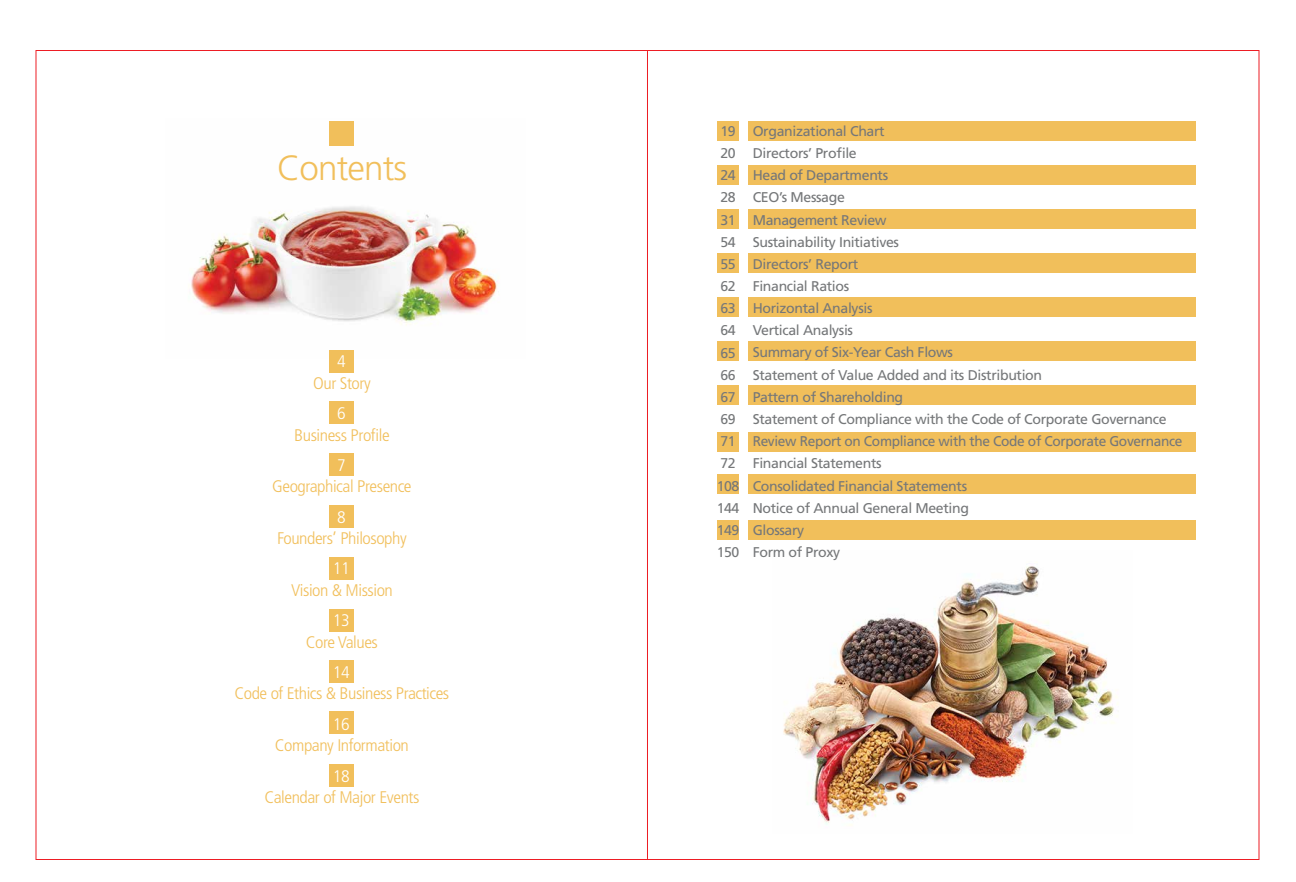
<style>
.page{position:relative;width:1296px;height:882px;background:#fff}
.page>*{position:absolute;margin:0;border:0;box-sizing:border-box;transform-origin:0 0}
.t1{font:300 35px "Frutiger LT Std";letter-spacing:-.025em;color:#f1bf5b}
.t2{font:300 condensed 16.8px "Frutiger LT Std";letter-spacing:-.025em;color:#f1bf5b;scale:1.07 1}
.t3{font:300 condensed 16.8px "Frutiger LT Std";letter-spacing:-.025em;color:#fff;scale:1.07 1}
.t4{font:14.1px/22.2px "Frutiger LT Std";letter-spacing:-.025em;color:#757779}
</style>
<div class="page">
<img style="left:783px;top:566px;width:335px;height:260px">
<img style="left:191px;top:121px;width:308px;height:237px">
<hr style="left:647px;top:52px;width:1px;height:807px;background:#ed1d24">
<div style="left:717px;top:121px;width:22px;height:19px;background:#f1bf5b"></div>
<div style="left:717px;top:165px;width:22px;height:19px;background:#f1bf5b"></div>
<div style="left:717px;top:209px;width:22px;height:19px;background:#f1bf5b"></div>
<div style="left:717px;top:253px;width:22px;height:20px;background:#f1bf5b"></div>
<div style="left:717px;top:297px;width:22px;height:20px;background:#f1bf5b"></div>
<div style="left:717px;top:341px;width:22px;height:20px;background:#f1bf5b"></div>
<div style="left:717px;top:385px;width:22px;height:20px;background:#f1bf5b"></div>
<div style="left:717px;top:432px;width:22px;height:20px;background:#f1bf5b"></div>
<div style="left:717px;top:475px;width:22px;height:19px;background:#f1bf5b"></div>
<div style="left:749px;top:121px;width:447px;height:19px;background:#f1bf5b"></div>
<div style="left:749px;top:165px;width:447px;height:19px;background:#f1bf5b"></div>
<div style="left:749px;top:209px;width:447px;height:19px;background:#f1bf5b"></div>
<div style="left:749px;top:253px;width:447px;height:20px;background:#f1bf5b"></div>
<div style="left:749px;top:297px;width:447px;height:20px;background:#f1bf5b"></div>
<div style="left:749px;top:341px;width:447px;height:20px;background:#f1bf5b"></div>
<div style="left:749px;top:385px;width:447px;height:20px;background:#f1bf5b"></div>
<div style="left:749px;top:432px;width:447px;height:20px;background:#f1bf5b"></div>
<div style="left:749px;top:475px;width:447px;height:19px;background:#f1bf5b"></div>
<div style="left:717px;top:520px;width:22px;height:20px;background:#f1bf5b"></div>
<div style="left:749px;top:520px;width:447px;height:20px;background:#f1bf5b"></div>
<div style="left:330px;top:121px;width:24px;height:24px;background:#f1bf5b"></div>
<div style="left:330px;top:350px;width:24px;height:22px;background:#f1bf5b"></div>
<div style="left:330px;top:402px;width:24px;height:22px;background:#f1bf5b"></div>
<div style="left:330px;top:453px;width:24px;height:23px;background:#f1bf5b"></div>
<div style="left:330px;top:505px;width:24px;height:23px;background:#f1bf5b"></div>
<div style="left:330px;top:557px;width:24px;height:23px;background:#f1bf5b"></div>
<div style="left:330px;top:609px;width:24px;height:22px;background:#f1bf5b"></div>
<div style="left:330px;top:661px;width:24px;height:22px;background:#f1bf5b"></div>
<div style="left:330px;top:711px;width:24px;height:23px;background:#f1bf5b"></div>
<div style="left:330px;top:764px;width:24px;height:23px;background:#f1bf5b"></div>
<p class="t1" style="left:277px;top:148px;width:132px">Contents</p>
<p class="t3" style="left:337px;top:352px;width:10px">4</p>
<p class="t3" style="left:337px;top:404px;width:10px">6</p>
<p class="t3" style="left:337px;top:455px;width:10px">7</p>
<p class="t3" style="left:337px;top:507px;width:10px">8</p>
<p class="t3" style="left:333px;top:559px;width:17px">11</p>
<p class="t3" style="left:333px;top:611px;width:17px">13</p>
<p class="t3" style="left:333px;top:663px;width:17px">14</p>
<p class="t3" style="left:333px;top:714px;width:17px">16</p>
<p class="t3" style="left:333px;top:766px;width:17px">18</p>
<p class="t2" style="left:313px;top:373px;width:55px">Our Story</p>
<p class="t2" style="left:294px;top:425px;width:91px">Business Profile</p>
<p class="t2" style="left:272px;top:477px;width:132px">Geographical Presence</p>
<p class="t2" style="left:277px;top:529px;width:123px">Founders’ Philosophy</p>
<p class="t2" style="left:291px;top:581px;width:97px">Vision &amp; Mission</p>
<p class="t2" style="left:306px;top:632px;width:69px">Core Values</p>
<p class="t2" style="left:235px;top:684px;width:202px">Code of Ethics &amp; Business Practices</p>
<p class="t2" style="left:275px;top:736px;width:127px">Company Information</p>
<p class="t2" style="left:264px;top:788px;width:146px">Calendar of Major Events</p>
<p class="t4" style="left:717px;top:120px;width:24px">19<br>20<br>24<br>28<br>31<br>54<br>55<br>62<br>63<br>64<br>65<br>66<br>67<br>69<br>71<br>72<br>108<br>144<br>149<br>150</p>
<p class="t4" style="left:753px;top:120px;width:431px">Organizational Chart<br>Directors’ Profile<br>Head of Departments<br>CEO’s Message<br>Management Review<br>Sustainability Initiatives<br>Directors’ Report<br>Financial Ratios<br>Horizontal Analysis<br>Vertical Analysis<br>Summary of Six-Year Cash Flows<br>Statement of Value Added and its Distribution<br>Pattern of Shareholding<br>Statement of Compliance with the Code of Corporate Governance<br>Review Report on Compliance with the Code of Corporate Governance<br>Financial Statements<br>Consolidated Financial Statements<br>Notice of Annual General Meeting<br>Glossary<br>Form of Proxy</p>
</div>
